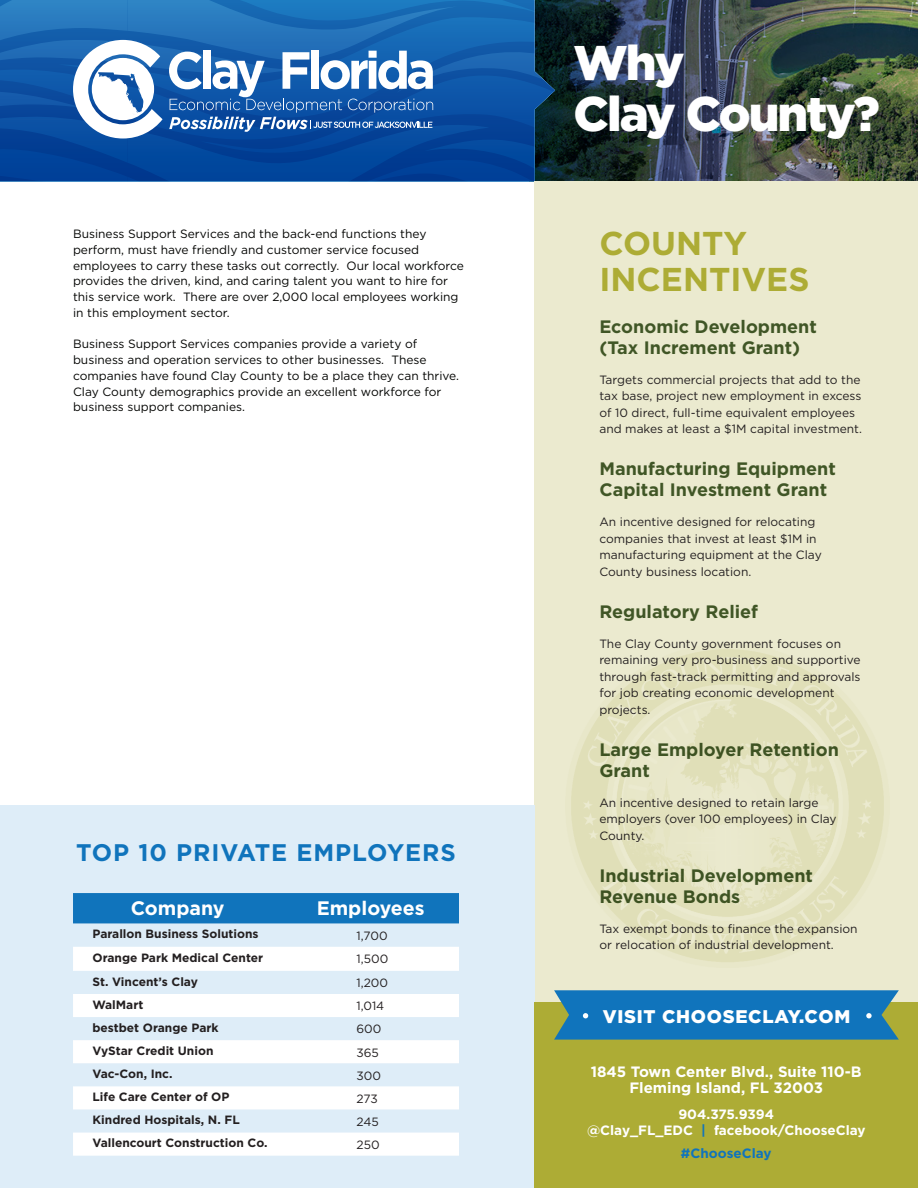
<style>
.page{position:relative;width:918px;height:1188px;background:#fff}
.page>*{position:absolute;margin:0;border:0;box-sizing:border-box;transform-origin:0 0}
.Body_Copy{font:900 48.6px "Gotham";letter-spacing:-.04em;color:#fff}
.t1{font:700 33px "Gotham";color:#adac35}
.t2{font:700 24px "Gotham";letter-spacing:.04em;color:#1074bc}
.Body_Copy-2{font:700 19.5px "Gotham";color:#fff}
.t3{font:900 18.3px "Gotham";letter-spacing:.04em;color:#fff}
.t4{font:700 18px/21px "Gotham";color:#405626}
.Body_Copy-3{font:700 15px "Gotham";color:#fff}
.Body_Copy-4{font:700 13.5px "Gotham";color:#fff}
.Body_Copy-5{font:700 13.5px "Gotham";color:#1074bc}
.Body_Copy-6{font:12px/16.5px "Gotham";color:#231f20}
.Body_Copy-7{font:12px/15.8px "Gotham";color:#040503}
.Body_Copy-8{font:700 12px "Gotham";color:#231f20}
.s1{color:#1074bc}
</style>
<div class="page">
<img style="left:889px;top:0;width:29px;height:181px">
<img style="left:555px;top:0;width:334px;height:181px">
<div style="left:535px;top:181px;width:383px;height:1007px;background:#ebeacf"></div>
<svg style="left:0;top:0;width:555px;height:181px;background:#2c69ad"></svg>
<img style="left:571px;top:649px;width:313px;height:313px">
<div style="left:0;top:806px;width:535px;height:382px;background:#deedf8"></div>
<div style="left:535px;top:1002px;width:383px;height:186px;background:#adac35"></div>
<svg style="left:554px;top:990px;width:345px;height:50px;background:#1a78b5"></svg>
<div style="left:73px;top:893px;width:386px;height:31px;background:#1074bc"></div>
<svg style="left:73px;top:947px;width:386px;height:209px;fill:#fff"></svg>
<p class="Body_Copy-7" style="left:73px;top:226px;width:392px">Business Support Services and the back-end functions they perform, must have friendly and customer service focused employees to carry these tasks out correctly. Our local workforce provides the driven, kind, and caring talent you want to hire for this service work. There are over 2,000 local employees working in this employment sector.</p>
<p class="Body_Copy-7" style="left:73px;top:336px;width:388px">Business Support Services companies provide a variety of business and operation services to other businesses. These companies have found Clay County to be a place they can thrive.<br>Clay County demographics provide an excellent workforce for business support companies.</p>
<h1 class="t2" style="left:76px;top:838px;width:381px">TOP 10 PRIVATE EMPLOYERS</h1>
<p class="Body_Copy-2" style="left:131px;top:897px;width:95px">Company</p>
<p class="Body_Copy-2" style="left:317px;top:897px;width:109px">Employees</p>
<p class="Body_Copy-8" style="left:93px;top:927px;width:168px">Parallon Business Solutions</p>
<p class="Body_Copy-6" style="left:357px;top:927px;width:33px">1,700</p>
<p class="Body_Copy-8" style="left:93px;top:950px;width:172px">Orange Park Medical Center</p>
<p class="Body_Copy-6" style="left:357px;top:950px;width:33px">1,500</p>
<p class="Body_Copy-8" style="left:93px;top:974px;width:107px">St. Vincent’s Clay</p>
<p class="Body_Copy-6" style="left:357px;top:974px;width:33px">1,200</p>
<p class="Body_Copy-8" style="left:93px;top:998px;width:52px">WalMart</p>
<p class="Body_Copy-6" style="left:357px;top:998px;width:29px">1,014</p>
<p class="Body_Copy-8" style="left:93px;top:1021px;width:128px">bestbet Orange Park</p>
<p class="Body_Copy-6" style="left:357px;top:1021px;width:26px">600</p>
<p class="Body_Copy-8" style="left:93px;top:1044px;width:123px">VyStar Credit Union</p>
<p class="Body_Copy-6" style="left:357px;top:1044px;width:24px">365</p>
<p class="Body_Copy-8" style="left:93px;top:1067px;width:82px">Vac-Con, Inc.</p>
<p class="Body_Copy-6" style="left:357px;top:1067px;width:26px">300</p>
<p class="Body_Copy-8" style="left:93px;top:1090px;width:138px">Life Care Center of OP</p>
<p class="Body_Copy-6" style="left:357px;top:1090px;width:23px">273</p>
<p class="Body_Copy-8" style="left:93px;top:1113px;width:149px">Kindred Hospitals, N. FL</p>
<p class="Body_Copy-6" style="left:357px;top:1113px;width:24px">245</p>
<p class="Body_Copy-8" style="left:93px;top:1136px;width:177px">Vallencourt Construction Co.</p>
<p class="Body_Copy-6" style="left:357px;top:1136px;width:25px">250</p>
<p class="Body_Copy" style="left:573px;top:35px;width:112px">Why</p>
<p class="Body_Copy" style="left:573px;top:86px;width:308px">Clay County?</p>
<h1 class="t1" style="left:599px;top:224px;width:149px">COUNTY</h1>
<h1 class="t1" style="left:599px;top:260px;width:212px">INCENTIVES</h1>
<h2 class="t4" style="left:599px;top:316px;width:219px">Economic Development (Tax Increment Grant)</h2>
<p class="Body_Copy-6" style="left:599px;top:371px;width:263px">Targets commercial projects that add to the</p>
<p class="Body_Copy-6" style="left:599px;top:388px;width:264px">tax base, project new employment in excess</p>
<p class="Body_Copy-6" style="left:599px;top:404px;width:257px">of 10 direct, full-time equivalent employees</p>
<p class="Body_Copy-6" style="left:599px;top:421px;width:264px">and makes at least a $1M capital investment.</p>
<h2 class="t4" style="left:599px;top:458px;width:238px">Manufacturing Equipment<br>Capital Investment Grant</h2>
<p class="Body_Copy-6" style="left:599px;top:514px;width:224px">An incentive designed for relocating companies that invest at least $1M in manufacturing equipment at the Clay County business location.</p>
<h2 class="t4" style="left:599px;top:601px;width:160px">Regulatory Relief</h2>
<p class="Body_Copy-6" style="left:599px;top:635px;width:263px">The Clay County government focuses on remaining very pro-business and supportive through fast-track permitting and approvals for job creating economic development projects.</p>
<h2 class="t4" style="left:599px;top:739px;width:241px">Large Employer Retention<br>Grant</h2>
<p class="Body_Copy-6" style="left:599px;top:794px;width:239px">An incentive designed to retain large employers (over 100 employees) in Clay<br>County.</p>
<h2 class="t4" style="left:599px;top:865px;width:215px">Industrial Development<br>Revenue Bonds</h2>
<p class="Body_Copy-6" style="left:599px;top:920px;width:260px">Tax exempt bonds to finance the expansion or relocation of industrial development.</p>
<p class="t3" style="left:603px;top:1006px;width:249px">VISIT CHOOSECLAY.COM</p>
<p class="Body_Copy-3" style="left:591px;top:1063px;width:272px">1845 Town Center Blvd., Suite 110-B</p>
<p class="Body_Copy-3" style="left:629px;top:1079px;width:195px">Fleming Island, FL 32003</p>
<p class="Body_Copy-4" style="left:678px;top:1106px;width:97px">904.375.9394</p>
<p class="Body_Copy-4" style="left:587px;top:1123px;width:280px">@Clay_FL_EDC <span class="s1">|</span> facebook/ChooseClay</p>
<p class="Body_Copy-5" style="left:681px;top:1145px;width:92px">#ChooseClay</p>
</div>
